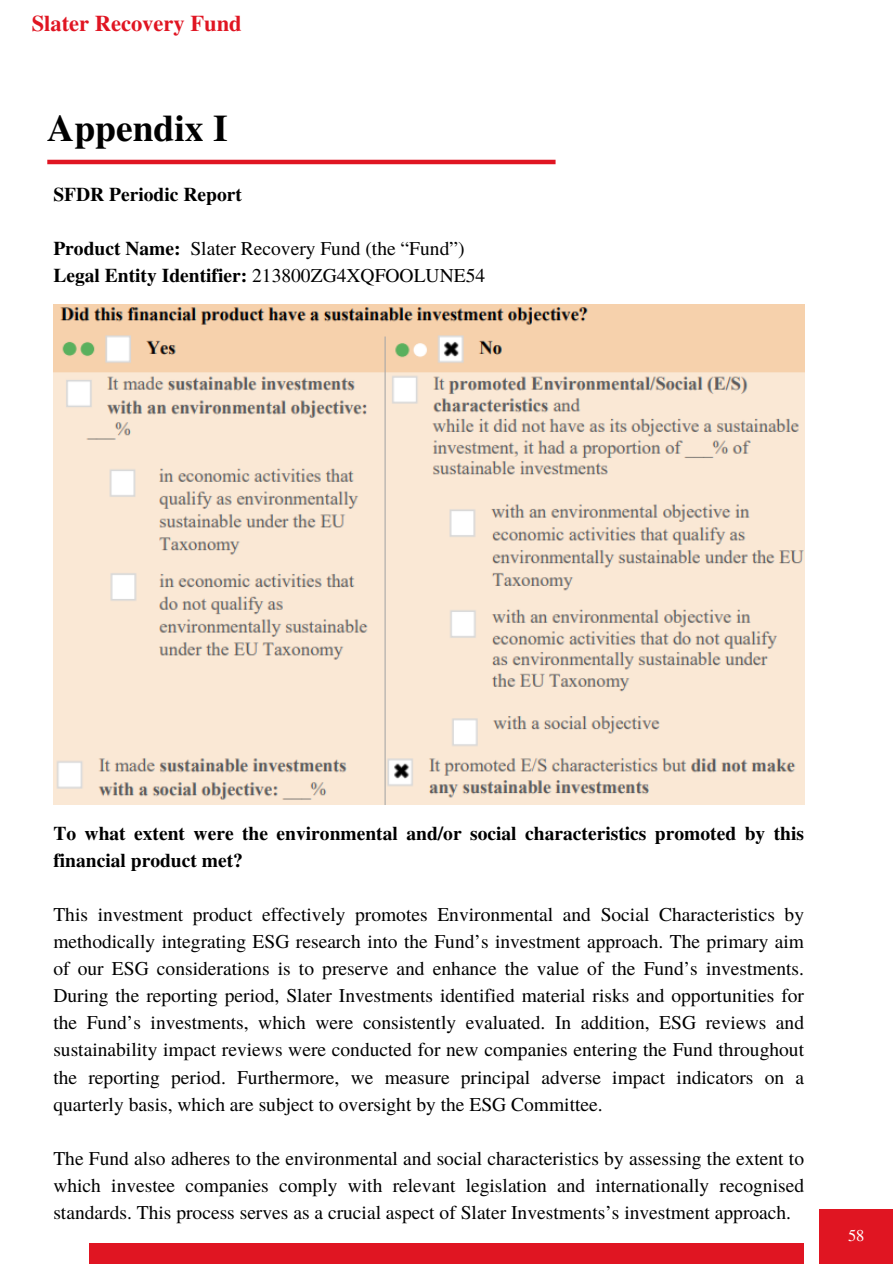
<style>
.page{position:relative;width:893px;height:1264px;background:#fff}
.page>*{position:absolute;margin:0;border:0;box-sizing:border-box;transform-origin:0 0}
.t1{font:700 37.5px "Te X Gyre Termes";color:#000}
.t2{font:700 22.5px "Te X Gyre Termes";color:#e01522}
.t3{font:19.5px/27px "Te X Gyre Termes";color:#000;text-align:justify}
.t4{font:700 19.5px/27px "Te X Gyre Termes";color:#000}
.t5{font:16.5px "Te X Gyre Termes";color:#fff}
.s1{font-weight:700}
</style>
<div class="page">
<hr style="left:47px;top:160px;width:508px;height:4px;background:#e01522">
<div style="left:89px;top:1243px;width:715px;height:20px;background:#e01522"></div>
<div style="left:819px;top:1209px;width:73px;height:54px;background:#e01522"></div>
<img style="left:53px;top:304px;width:751px;height:500px">
<p class="t2" style="left:32px;top:6px;width:211px">Slater Recovery Fund</p>
<h1 class="t1" style="left:47px;top:99px;width:182px">Appendix I</h1>
<p class="t4" style="left:53px;top:179px;width:190px">SFDR Periodic Report</p>
<p class="t3" style="left:53px;top:233px;width:433px"><span class="s1">Product Name:</span> Slater Recovery Fund (the “Fund”)<br><span class="s1">Legal Entity Identifier:</span> 213800ZG4XQFOOLUNE54</p>
<p class="t4" style="left:53px;top:819px;width:752px">To what extent were the environmental and/or social characteristics promoted by this financial product met?</p>
<p class="t3" style="left:53px;top:900px;width:752px">This investment product effectively promotes Environmental and Social Characteristics by methodically integrating ESG research into the Fund’s investment approach. The primary aim of our ESG considerations is to preserve and enhance the value of the Fund’s investments.<br>During the reporting period, Slater Investments identified material risks and opportunities for the Fund’s investments, which were consistently evaluated. In addition, ESG reviews and sustainability impact reviews were conducted for new companies entering the Fund throughout the reporting period. Furthermore, we measure principal adverse impact indicators on a quarterly basis, which are subject to oversight by the ESG Committee.</p>
<p class="t3" style="left:53px;top:1143px;width:752px">The Fund also adheres to the environmental and social characteristics by assessing the extent to which investee companies comply with relevant legislation and internationally recognised standards. This process serves as a crucial aspect of Slater Investments’s investment approach.</p>
<p class="t5" style="left:847px;top:1223px;width:18px">58</p>
</div>
